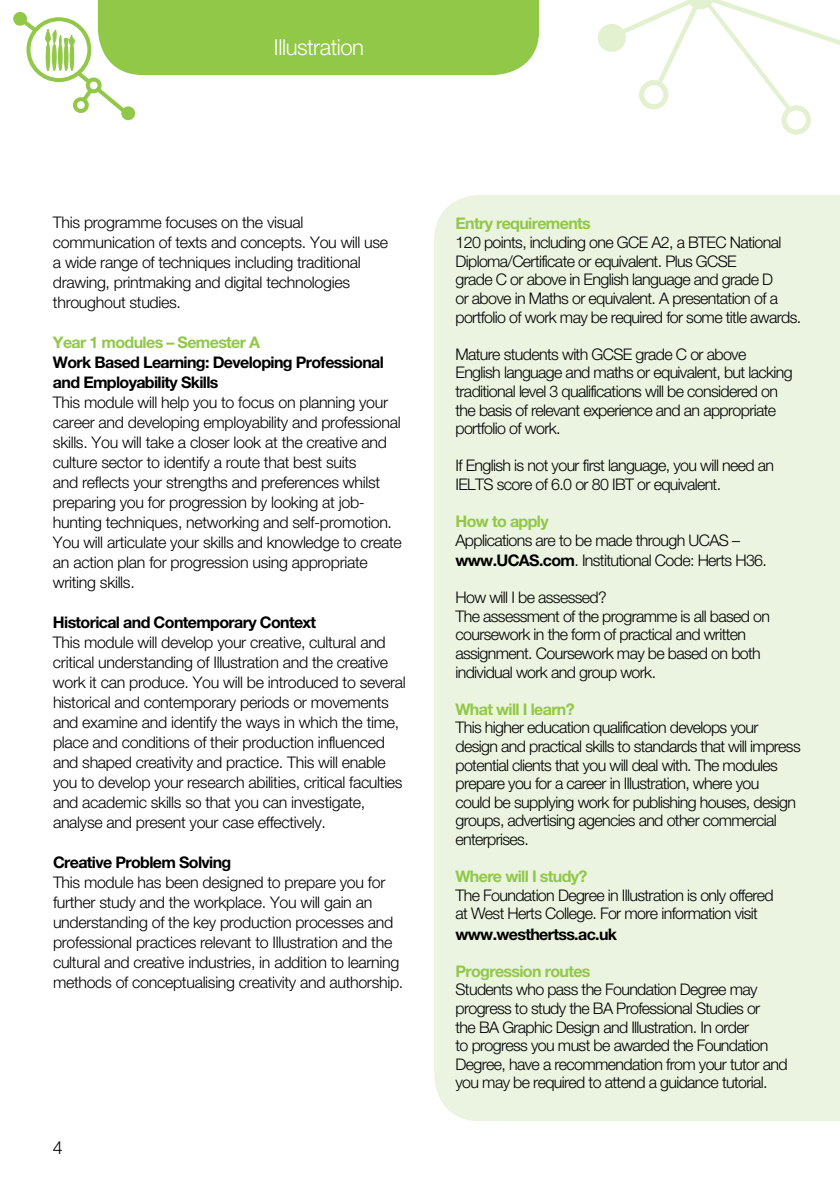
<style>
.page{position:relative;width:840px;height:1191px;background:#fff}
.page>*{position:absolute;margin:0;border:0;box-sizing:border-box;transform-origin:0 0}
.t1{font:300 22px "Helvetica Neue LT Std";letter-spacing:-.02em;color:#fff}
.t2{font:300 18px "Helvetica Neue LT Std";color:#000}
.t3{font:300 16px/18.6px "Helvetica Neue LT Std";letter-spacing:-.04em;color:#000}
.t4{font:300 16px/20px "Helvetica Neue LT Std";letter-spacing:-.02em;color:#000}
.t5{font:700 16px/20px "Helvetica Neue LT Std";letter-spacing:-.04em;color:#000}
.t6{font:700 16px "Helvetica Neue LT Std";letter-spacing:-.04em;color:#91c848}
.s1{font-weight:700}
</style>
<div class="page">
<div style="left:13px;top:12px;width:14px;height:14px;border:2px solid #91c848;border-radius:50%"></div>
<div style="left:121px;top:106px;width:14px;height:14px;border:2px solid #91c848;border-radius:50%"></div>
<svg style="left:597px;top:0;width:242px;height:135px"></svg>
<div style="left:434px;top:195px;width:405px;height:926px;background:#ebf4e0"></div>
<svg style="left:16px;top:0;width:523px;height:117px"></svg>
<h1 class="t1" style="left:274px;top:34px;width:92px">Illustration</h1>
<p class="t4" style="left:53px;top:212px;width:336px">This programme focuses on the visual communication of texts and concepts. You will use a wide range of techniques including traditional drawing, printmaking and digital technologies throughout studies.</p>
<p class="t6" style="left:53px;top:332px;width:209px">Year 1 modules – Semester A</p>
<p class="t5" style="left:53px;top:352px;width:332px">Work Based Learning: Developing Professional and Employability Skills</p>
<p class="t4" style="left:53px;top:392px;width:350px">This module will help you to focus on planning your career and developing employability and professional skills. You will take a closer look at the creative and culture sector to identify a route that best suits<br>and reflects your strengths and preferences whilst preparing you for progression by looking at job&shy;hunting techniques, networking and self-promotion.<br>You will articulate your skills and knowledge to create an action plan for progression using appropriate writing skills.</p>
<p class="t5" style="left:53px;top:612px;width:264px">Historical and Contemporary Context</p>
<p class="t4" style="left:53px;top:632px;width:354px">This module will develop your creative, cultural and critical understanding of Illustration and the creative work it can produce. You will be introduced to several historical and contemporary periods or movements and examine and identify the ways in which the time, place and conditions of their production influenced and shaped creativity and practice. This will enable you to develop your research abilities, critical faculties and academic skills so that you can investigate, analyse and present your case effectively.</p>
<p class="t5" style="left:53px;top:852px;width:180px">Creative Problem Solving</p>
<p class="t4" style="left:53px;top:872px;width:351px">This module has been designed to prepare you for further study and the workplace. You will gain an understanding of the key production processes and professional practices relevant to Illustration and the cultural and creative industries, in addition to learning methods of conceptualising creativity and authorship.</p>
<p class="t2" style="left:53px;top:1136px;width:12px">4</p>
<p class="t6" style="left:455px;top:214px;width:137px">Entry requirements</p>
<p class="t3" style="left:455px;top:233px;width:347px">120 points, including one GCE A2, a BTEC National Diploma/Certificate or equivalent. Plus GCSE<br>grade C or above in English language and grade D<br>or above in Maths or equivalent. A presentation of a portfolio of work may be required for some title awards.</p>
<p class="t3" style="left:455px;top:344px;width:338px">Mature students with GCSE grade C or above English language and maths or equivalent, but lacking traditional level 3 qualifications will be considered on the basis of relevant experience and an appropriate portfolio of work.</p>
<p class="t3" style="left:455px;top:456px;width:320px">If English is not your first language, you will need an<br>IELTS score of 6.0 or 80 IBT or equivalent.</p>
<p class="t6" style="left:455px;top:511px;width:95px">How to apply</p>
<p class="t3" style="left:455px;top:530px;width:313px;line-height:20px">Applications are to be made through UCAS – <span class="s1">www.UCAS.com</span>. Institutional Code: Herts H36.</p>
<p class="t3" style="left:455px;top:588px;width:316px">How will I be assessed?<br>The assessment of the programme is all based on coursework in the form of practical and written assignment. Coursework may be based on both individual work and group work.</p>
<p class="t6" style="left:455px;top:699px;width:121px">What will I learn?</p>
<p class="t3" style="left:455px;top:718px;width:346px">This higher education qualification develops your design and practical skills to standards that will impress potential clients that you will deal with. The modules prepare you for a career in Illustration, where you<br>could be supplying work for publishing houses, design groups, advertising agencies and other commercial enterprises.</p>
<p class="t6" style="left:455px;top:866px;width:133px">Where will I study?</p>
<p class="t3" style="left:455px;top:885px;width:319px">The Foundation Degree in Illustration is only offered at West Herts College. For more information visit</p>
<p class="t5" style="left:455px;top:923px;width:163px">www.westhertss.ac.uk</p>
<p class="t6" style="left:455px;top:961px;width:136px">Progression routes</p>
<p class="t3" style="left:455px;top:980px;width:333px">Students who pass the Foundation Degree may progress to study the BA Professional Studies or<br>the BA Graphic Design and Illustration. In order<br>to progress you must be awarded the Foundation Degree, have a recommendation from your tutor and you may be required to attend a guidance tutorial.</p>
</div>
